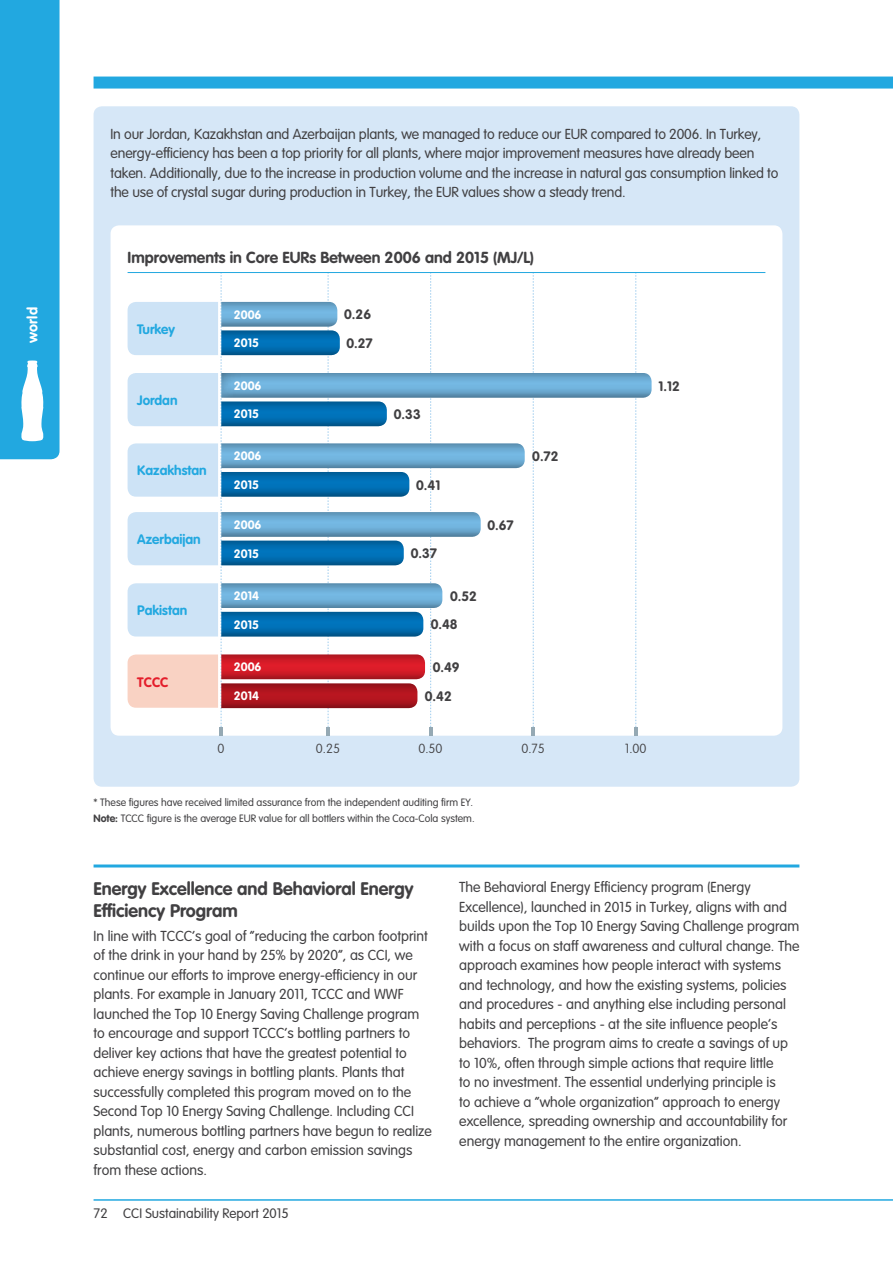
<style>
.page{position:relative;width:893px;height:1263px;background:#fff}
.page>*{position:absolute;margin:0;border:0;box-sizing:border-box;transform-origin:0 0}
.t1{font:700 18px/21.6px "VAG Rounded";color:#414042}
.t2{font:15.75px "VAG Rounded";color:#414042}
.t3{font:300 14.25px/19.5px "VAG Rounded";color:#414042}
.t4{font:700 14.25px "VAG Rounded";color:#fff}
.t5{font:700 13.5px "VAG Rounded";color:#414042}
.t6{font:700 13.5px "VAG Rounded";color:#22a8e0}
.t7{font:300 13.5px "VAG Rounded";color:#414042}
.t8{font:700 13.5px "VAG Rounded";color:#e41e2b}
.t9{font:100 13.05px "VAG Rounded";color:#414042}
.t10{font:700 12px "VAG Rounded";color:#fff}
.t11{font:300 10.5px/15.6px "VAG Rounded";color:#414042}
.s1{font-weight:700}
</style>
<div class="page">
<div style="left:94px;top:106px;width:705px;height:681px;background:#d6e7f7;border-radius:9px"></div>
<div style="left:111px;top:225px;width:671px;height:511px;background:#fff;border-radius:9px"></div>
<hr style="left:94px;top:1199px;width:799px;height:2px;background:#22a8e0">
<div style="left:94px;top:77px;width:799px;height:12px;background:#22a8e0"></div>
<div style="left:0;top:0;width:60px;height:459px;background:#22a8e0"></div>
<svg style="left:128px;top:273px;width:524px;height:463px"></svg>
<div style="left:221px;top:654px;width:204px;height:25px;background:#000;opacity:.75"></div>
<hr style="left:94px;top:864px;width:705px;height:3px;background:#22a8e0">
<hr style="left:128px;top:272px;width:637px;height:1px;background:#22a8e0">
<p class="t4" style="left:24px;top:343px;width:37px;rotate:-90deg">world</p>
<p class="t3" style="left:111px;top:124px;width:669px">In our Jordan, Kazakhstan and Azerbaijan plants, we managed to reduce our EUR compared to 2006. In Turkey, energy-efficiency has been a top priority for all plants, where major improvement measures have already been taken. Additionally, due to the increase in production volume and the increase in natural gas consumption linked to the use of crystal sugar during production in Turkey, the EUR values show a steady trend.</p>
<p class="t2" style="left:128px;top:248px;width:408px">Improvements in Core EURs Between 2006 and 2015 (MJ/L)</p>
<p class="t6" style="left:137px;top:321px;width:39px">Turkey</p>
<p class="t6" style="left:137px;top:392px;width:42px">Jordan</p>
<p class="t6" style="left:137px;top:463px;width:71px">Kazakhstan</p>
<p class="t6" style="left:137px;top:531px;width:65px">Azerbaijan</p>
<p class="t6" style="left:137px;top:602px;width:52px">Pakistan</p>
<p class="t8" style="left:137px;top:674px;width:33px">TCCC</p>
<p class="t10" style="left:234px;top:308px;width:29px">2006</p>
<p class="t10" style="left:234px;top:336px;width:27px">2015</p>
<p class="t10" style="left:234px;top:379px;width:29px">2006</p>
<p class="t10" style="left:234px;top:407px;width:27px">2015</p>
<p class="t10" style="left:234px;top:449px;width:29px">2006</p>
<p class="t10" style="left:234px;top:478px;width:27px">2015</p>
<p class="t10" style="left:234px;top:518px;width:29px">2006</p>
<p class="t10" style="left:234px;top:546px;width:27px">2015</p>
<p class="t10" style="left:234px;top:589px;width:27px">2014</p>
<p class="t10" style="left:234px;top:617px;width:27px">2015</p>
<p class="t10" style="left:234px;top:660px;width:29px">2006</p>
<p class="t10" style="left:234px;top:689px;width:27px">2014</p>
<p class="t5" style="left:344px;top:307px;width:28px">0.26</p>
<p class="t5" style="left:346px;top:335px;width:28px">0.27</p>
<p class="t5" style="left:394px;top:406px;width:28px">0.33</p>
<p class="t5" style="left:416px;top:477px;width:26px">0.41</p>
<p class="t5" style="left:411px;top:545px;width:28px">0.37</p>
<p class="t5" style="left:487px;top:517px;width:28px">0.67</p>
<p class="t5" style="left:450px;top:588px;width:28px">0.52</p>
<p class="t5" style="left:431px;top:617px;width:28px">0.48</p>
<p class="t5" style="left:433px;top:659px;width:28px">0.49</p>
<p class="t5" style="left:425px;top:688px;width:28px">0.42</p>
<p class="t5" style="left:532px;top:448px;width:28px">0.72</p>
<p class="t5" style="left:658px;top:378px;width:23px">1.12</p>
<p class="t9" style="left:217px;top:740px;width:8px">0</p>
<p class="t9" style="left:316px;top:740px;width:26px">0.25</p>
<p class="t9" style="left:418px;top:740px;width:26px">0.50</p>
<p class="t9" style="left:521px;top:740px;width:25px">0.75</p>
<p class="t9" style="left:625px;top:740px;width:23px">1.00</p>
<p class="t11" style="left:94px;top:794px;width:383px">* These figures have received limited assurance from the independent auditing firm EY.<br><span class="s1">Note:</span> TCCC figure is the average EUR value for all bottlers within the Coca-Cola system.</p>
<p class="t1" style="left:94px;top:878px;width:321px">Energy Excellence and Behavioral Energy<br>Efficiency Program</p>
<p class="t3" style="left:94px;top:926px;width:340px">In line with TCCC’s goal of “reducing the carbon footprint of the drink in your hand by 25% by 2020”, as CCI, we continue our efforts to improve energy-efficiency in our plants. For example in January 2011, TCCC and WWF launched the Top 10 Energy Saving Challenge program to encourage and support TCCC’s bottling partners to deliver key actions that have the greatest potential to achieve energy savings in bottling plants. Plants that successfully completed this program moved on to the Second Top 10 Energy Saving Challenge. Including CCI plants, numerous bottling partners have begun to realize substantial cost, energy and carbon emission savings from these actions.</p>
<p class="t7" style="left:94px;top:1206px;width:197px">72 CCI Sustainability Report 2015</p>
<p class="t3" style="left:459px;top:878px;width:342px">The Behavioral Energy Efficiency program (Energy Excellence), launched in 2015 in Turkey, aligns with and builds upon the Top 10 Energy Saving Challenge program with a focus on staff awareness and cultural change. The approach examines how people interact with systems and technology, and how the existing systems, policies and procedures - and anything else including personal habits and perceptions - at the site influence people’s behaviors. The program aims to create a savings of up to 10%, often through simple actions that require little<br>to no investment. The essential underlying principle is<br>to achieve a “whole organization” approach to energy excellence, spreading ownership and accountability for energy management to the entire organization.</p>
</div>
